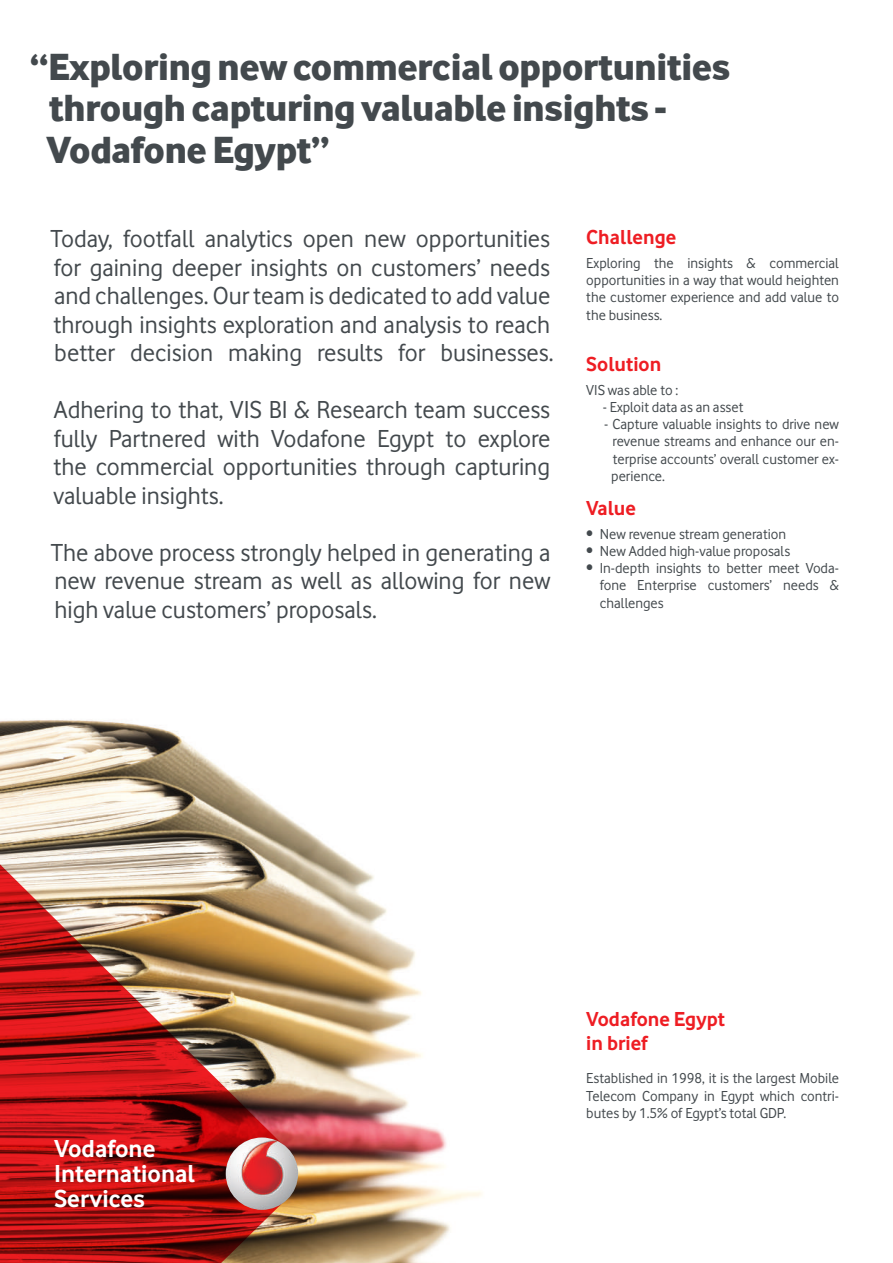
<style>
.page{position:relative;width:893px;height:1263px;background:#fff}
.page>*{position:absolute;margin:0;border:0;box-sizing:border-box;transform-origin:0 0}
.t1{font:39px/41.2px "Vodafone Ex B";letter-spacing:-.01em;color:#43494d}
.t2{font:25.5px/28.5px "Vodafone Rg";color:#43494d;text-align:justify}
.t3{font:700 25.5px/24.8px "Vodafone Rg";color:#fff}
.t4{font:700 21px/24.8px "Vodafone Rg";color:#ee1d23}
.t5{font:15px/17.2px "Vodafone Rg";color:#43494d;text-align:justify}
</style>
<div class="page">
<img style="left:0;top:719px;width:482px;height:544px">
<img style="left:0;top:864px;width:285px;height:399px">
<img style="left:226px;top:1137px;width:72px;height:73px;border-radius:36px">
<h1 class="t1" style="left:46px;top:45px;width:685px;text-indent:-16px">“Exploring new commercial opportunities through capturing valuable insights -<br>Vodafone Egypt”</h1>
<p class="t2" style="left:51px;top:224px;width:505px;text-align:left">Today, footfall analytics open new opportunities for gaining deeper insights on customers’ needs and challenges. Our team is dedicated to add value through insights exploration and analysis to reach better decision making results for businesses.</p>
<h2 class="t2" style="left:53px;top:395px;width:499px">Adhering to that, VIS BI &amp; Research team success fully Partnered with Vodafone Egypt to explore the commercial opportunities through capturing valuable insights.</h2>
<h2 class="t2" style="left:51px;top:538px;width:501px">The above process strongly helped in generating a new revenue stream as well as allowing for new high value customers’ proposals.</h2>
<h3 class="t4" style="left:586px;top:224px;width:91px">Challenge</h3>
<p class="t5" style="left:586px;top:254px;width:254px">Exploring the insights &amp; commercial opportunities in a way that would heighten the customer experience and add value to the business.</p>
<h3 class="t4" style="left:586px;top:351px;width:76px">Solution</h3>
<p class="t5" style="left:586px;top:381px;width:94px">VIS was able to :</p>
<p class="t5" style="left:603px;top:398px;width:142px">- Exploit data as an asset</p>
<p class="t5" style="left:611px;top:415px;width:229px;text-indent:-7px">- Capture valuable insights to drive new revenue streams and enhance our en&shy;terprise accounts’ overall customer ex&shy;perience.</p>
<h3 class="t4" style="left:586px;top:495px;width:51px">Value</h3>
<p class="t5" style="left:586px;top:525px;width:201px">• New revenue stream generation</p>
<p class="t5" style="left:586px;top:542px;width:205px">• New Added high-value proposals</p>
<p class="t5" style="left:600px;top:559px;width:241px;text-indent:-13px">• In-depth insights to better meet Voda&shy;fone Enterprise customers’ needs &amp; challenges</p>
<h2 class="t3" style="left:54px;top:1136px;width:143px">Vodafone<br>International<br>Services</h2>
<h3 class="t4" style="left:586px;top:1006px;width:140px">Vodafone Egypt in brief</h3>
<p class="t5" style="left:586px;top:1070px;width:254px">Established in 1998, it is the largest Mobile Telecom Company in Egypt which contri&shy;butes by 1.5% of Egypt’s total GDP.</p>
</div>
